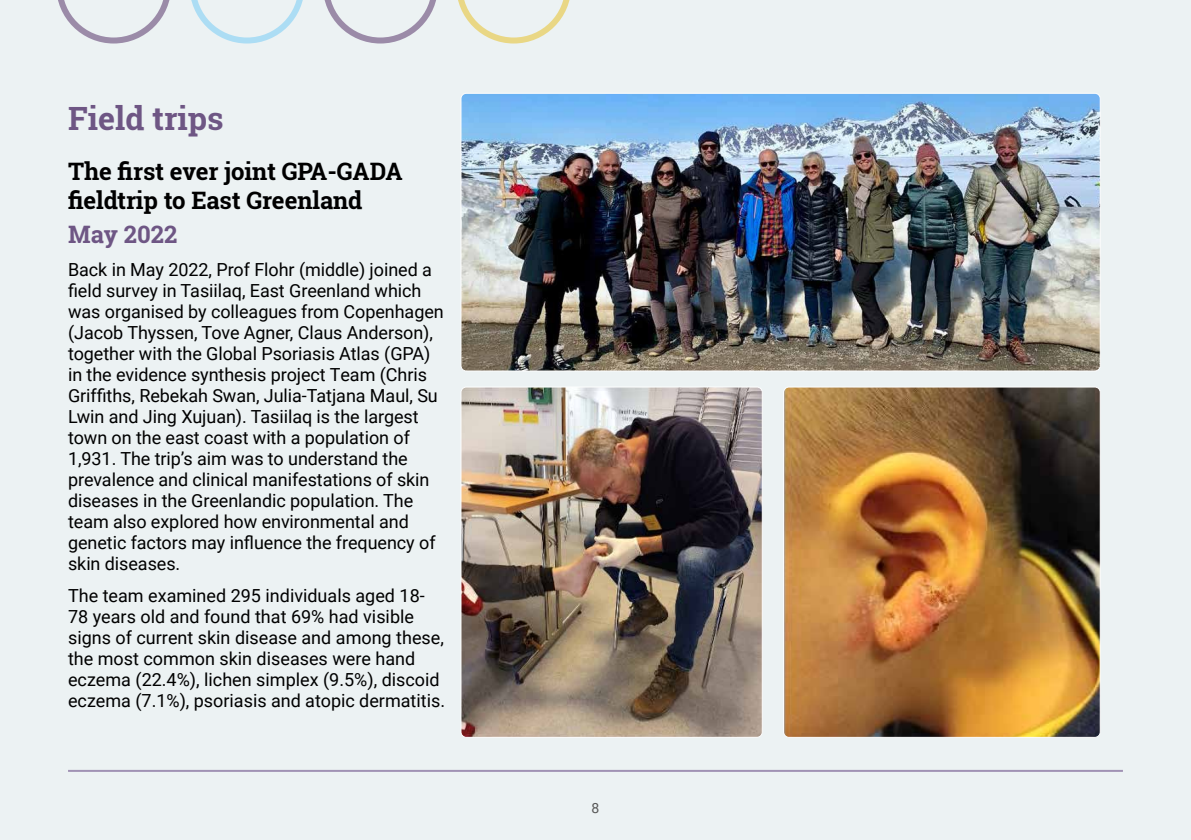
<style>
.page{position:relative;width:1191px;height:840px;background:#fff}
.page>*{position:absolute;margin:0;border:0;box-sizing:border-box;transform-origin:0 0}
.sub-title_big{font:700 32px "Roboto Slab";color:#6e5684}
.sub-title{font:700 24px/28.8px "Roboto Slab";letter-spacing:-.005em;color:#000}
.sub-title-2{font:700 24px "Roboto Slab";color:#6e5684}
.body{font:18px/21px "Roboto";letter-spacing:-.005em;color:#000}
.t1{font:14px "Roboto";color:#575756}
</style>
<div class="page">
<div style="left:0;top:0;width:1191px;height:839px;background:#ecf2f3"></div>
<svg style="left:458px;top:0;width:112px;height:43px"></svg>
<svg style="left:324px;top:0;width:112px;height:43px"></svg>
<svg style="left:191px;top:0;width:112px;height:43px"></svg>
<svg style="left:58px;top:0;width:112px;height:43px"></svg>
<img style="left:462px;top:95px;width:638px;height:275px">
<div style="left:460px;top:93px;width:640px;height:278px;border:1px solid #fff;border-radius:5px"></div>
<img style="left:462px;top:388px;width:300px;height:348px">
<div style="left:460px;top:386px;width:302px;height:351px;border:1px solid #fff;border-radius:5px"></div>
<img style="left:785px;top:388px;width:314px;height:348px">
<div style="left:783px;top:386px;width:317px;height:351px;border:1px solid #fff;border-radius:5px"></div>
<hr style="left:68px;top:769px;width:1055px;height:2px;background:#a092b4">
<p class="sub-title_big" style="left:68px;top:96px;width:157px">Field trips</p>
<p class="sub-title" style="left:68px;top:156px;width:336px">The first ever joint GPA-GADA fieldtrip to East Greenland</p>
<p class="sub-title-2" style="left:68px;top:218px;width:111px">May 2022</p>
<p class="body" style="left:68px;top:258px;width:377px">Back in May 2022, Prof Flohr (middle) joined a field survey in Tasiilaq, East Greenland which was organised by colleagues from Copenhagen (Jacob Thyssen, Tove Agner, Claus Anderson), together with the Global Psoriasis Atlas (GPA) in the evidence synthesis project Team (Chris Griffiths, Rebekah Swan, Julia-Tatjana Maul, Su Lwin and Jing Xujuan). Tasiilaq is the largest town on the east coast with a population of 1,931. The trip’s aim was to understand the prevalence and clinical manifestations of skin diseases in the Greenlandic population. The team also explored how environmental and genetic factors may influence the frequency of skin diseases.</p>
<p class="body" style="left:68px;top:584px;width:379px">The team examined 295 individuals aged 18- 78 years old and found that 69% had visible signs of current skin disease and among these, the most common skin diseases were hand eczema (22.4%), lichen simplex (9.5%), discoid eczema (7.1%), psoriasis and atopic dermatitis.</p>
<p class="t1" style="left:591px;top:798px;width:9px">8</p>
</div>
